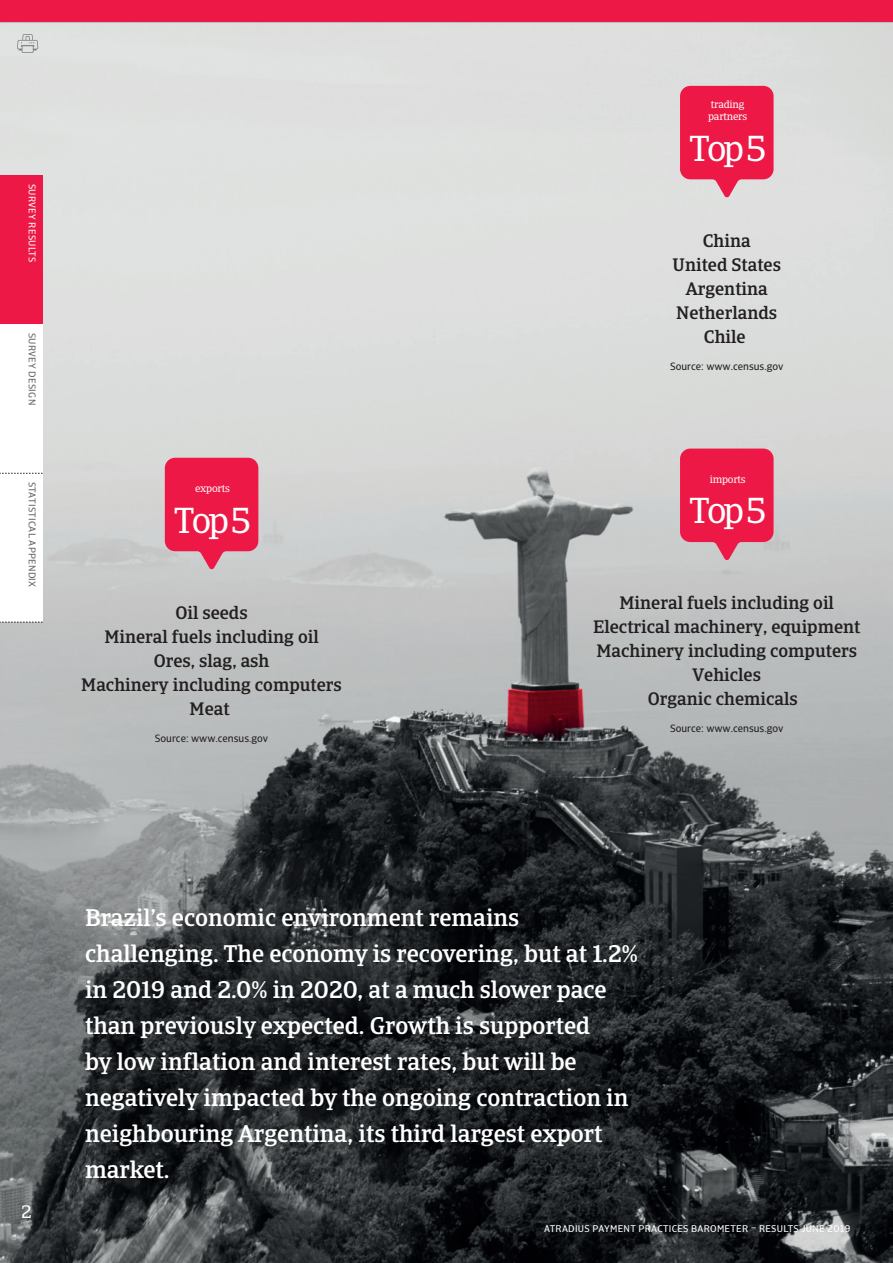
<style>
.page{position:relative;width:893px;height:1263px;background:#fff}
.page>*{position:absolute;margin:0;border:0;box-sizing:border-box;transform-origin:0 0}
.t1{font:36px "Catalana";letter-spacing:-.08em;color:#fff}
.headline_h2{font:500 24px/36px "Catalana";color:#fff}
.t2{font:500 18px/24px "Catalana";color:#231f20;text-align:center}
.t3{font:18px "Catalana";color:#fff}
.t4{font:10.5px "Catalana Sans";color:#231f20}
.t5{font:10.5px/12.6px "Catalana";letter-spacing:-.02em;color:#fff}
.fusszeile{font:9.75px "Catalana Sans";letter-spacing:.03em;color:#fff}
.t6{font:9.75px "Catalana Sans";letter-spacing:.03em;color:#636366}
</style>
<div class="page">
<img style="left:0;top:23px;width:893px;height:1240px">
<div style="left:0;top:0;width:893px;height:21px;background:#ed1845"></div>
<svg style="left:17px;top:34px;width:21px;height:19px"></svg>
<div style="left:0;top:175px;width:43px;height:149px;background:#ed1845"></div>
<div style="left:0;top:473px;width:43px;height:149px;background:#fff"></div>
<div style="left:0;top:324px;width:43px;height:149px;background:#fff"></div>
<svg style="left:0;top:473px;width:43px;height:1px"></svg>
<svg style="left:0;top:622px;width:43px;height:1px"></svg>
<svg style="left:680px;top:449px;width:94px;height:111px;background:#e73258"></svg>
<svg style="left:680px;top:86px;width:94px;height:112px;background:#ea365c"></svg>
<svg style="left:165px;top:458px;width:93px;height:112px;background:#e73359"></svg>
<p class="fusszeile" style="left:38px;top:184px;width:80px;rotate:90deg">SURVEY RESULTS</p>
<p class="t6" style="left:38px;top:333px;width:74px;rotate:90deg">SURVEY DESIGN</p>
<p class="t6" style="left:38px;top:482px;width:107px;rotate:90deg">STATISTICAL APPENDIX</p>
<p class="t5" style="left:195px;top:482px;width:36px">exports</p>
<p class="t1" style="left:174px;top:499px;width:79px">Top5</p>
<p class="t2" style="left:81px;top:600px;width:262px">Oil seeds<br>Mineral fuels including oil<br>Ores, slag, ash<br>Machinery including computers<br>Meat</p>
<p class="t4" style="left:155px;top:731px;width:115px">Source: www.census.gov</p>
<p class="t5" style="left:708px;top:98px;width:41px">trading partners</p>
<p class="t1" style="left:689px;top:127px;width:79px">Top5</p>
<p class="t2" style="left:673px;top:229px;width:110px">China<br>United States<br>Argentina<br>Netherlands<br>Chile</p>
<p class="t4" style="left:670px;top:360px;width:115px">Source: www.census.gov</p>
<p class="t5" style="left:710px;top:473px;width:37px">imports</p>
<p class="t1" style="left:689px;top:489px;width:79px">Top5</p>
<p class="t2" style="left:593px;top:591px;width:269px">Mineral fuels including oil<br>Electrical machinery, equipment<br>Machinery including computers<br>Vehicles<br>Organic chemicals</p>
<p class="t4" style="left:670px;top:722px;width:115px">Source: www.census.gov</p>
<p class="t3" style="left:21px;top:1201px;width:12px">2</p>
<p class="headline_h2" style="left:85px;top:900px;width:554px">Brazil’s economic environment remains challenging. The economy is recovering, but at 1.2% in 2019 and 2.0% in 2020, at a much slower pace than previously expected. Growth is supported<br>by low inflation and interest rates, but will be negatively impacted by the ongoing contraction in neighbouring Argentina, its third largest export market.</p>
<p class="fusszeile" style="left:544px;top:1223px;width:308px">ATRADIUS PAYMENT PRACTICES BAROMETER – RESULTS JUNE 2019</p>
</div>
